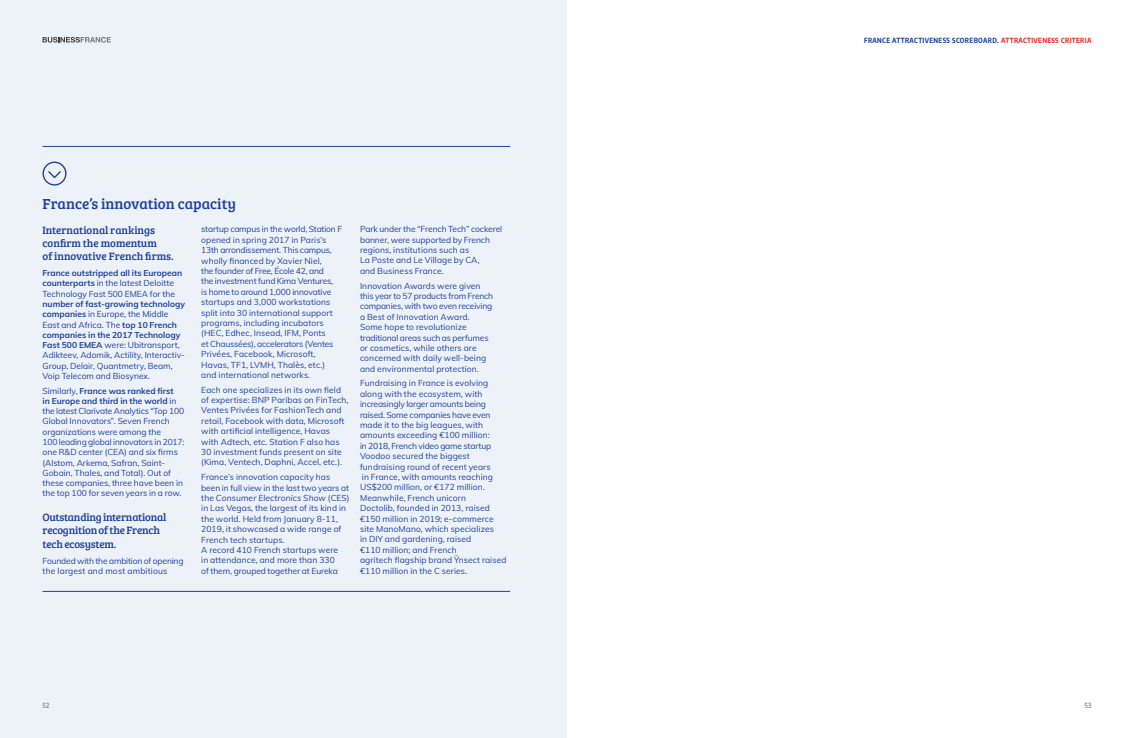
<style>
.page{position:relative;width:1134px;height:738px;background:#fff}
.page>*{position:absolute;margin:0;border:0;box-sizing:border-box;transform-origin:0 0}
.t1{font:15px "Bree Serif";color:#20419a}
.t2{font:11px/13.3px "Bree Serif";color:#20419a}
.t3{font:11px/13.3px "Bree Serif";letter-spacing:-.02em;color:#20419a}
.t4{font:8.5px/10.4px "Muli";letter-spacing:.01em;color:#20419a}
.t5{font:8.5px/10.3px "Muli";letter-spacing:-.02em;color:#20419a}
.t6{font:700 7px "Encode Sans Condensed";letter-spacing:.05em;color:#20419a}
.t7{font:700 7px "Encode Sans Condensed";color:#939598}
.s1{font-weight:700}
.s2{font-style:italic}
.s3{color:#ee2926}
</style>
<div class="page">
<div style="left:0;top:0;width:567px;height:737px;background:#edf2f9"></div>
<hr style="left:43px;top:146px;width:467px;height:1px;background:#20419a">
<svg style="left:43px;top:161px;width:24px;height:24px"></svg>
<hr style="left:43px;top:590px;width:467px;height:1px;background:#20419a">
<svg style="left:43px;top:37px;width:68px;height:6px"></svg>
<h1 class="t1" style="left:43px;top:193px;width:195px">France’s innovation capacity</h1>
<p class="t2" style="left:43px;top:222px;width:133px">International rankings confirm the momentum<br>of innovative French firms.</p>
<p class="t4" style="left:43px;top:267px;width:141px"><span class="s1">France outstripped all its European counterparts</span> in the latest Deloitte<br>Technology Fast 500 EMEA for the</p>
<p class="t4" style="left:43px;top:298px;width:144px"><span class="s1">number of fast-growing technology companies</span> in Europe, the Middle East and Africa. The <span class="s1">top 10 French companies in the 2017 Technology Fast 500 EMEA</span> were: Ubitransport, Adikteev, Adomik, Actility, Interactiv-Group, Delair, Quantmetry, Beam, Voip Telecom and Biosynex.</p>
<p class="t4" style="left:43px;top:384px;width:143px">Similarly, <span class="s1">France was ranked first<br>in Europe and third in the world</span> in the latest Clarivate Analytics “Top 100<br>Global Innovators”. Seven French organizations were among the<br>100 leading global innovators in 2017: one R&amp;D center (CEA) and six firms (Alstom, Arkema, Safran, Saint-Gobain, Thales, and Total). Out of these companies, three have been in the top 100 for seven years in a row.</p>
<p class="t3" style="left:43px;top:509px;width:125px">Outstanding international recognition of the French tech ecosystem.</p>
<p class="t5" style="left:43px;top:554px;width:143px">Founded with the ambition of opening the largest and most ambitious</p>
<p class="t4" style="left:201px;top:223px;width:142px">startup campus in the world, Station F opened in spring 2017 in Paris’s 13th arrondissement. This campus, wholly financed by Xavier Niel,<br>the founder of Free, École 42, and<br>the investment fund Kima Ventures,<br>is home to around 1,000 innovative startups and 3,000 workstations split into 30 international support programs, including incubators (HEC, Edhec, Insead, IFM, Ponts<br>et Chaussées), accelerators (Ventes Privées, Facebook, Microsoft, Havas, TF1, LVMH, Thalès, etc.) and international networks.</p>
<p class="t4" style="left:201px;top:383px;width:149px">Each one specializes in its own field of expertise: BNP Paribas on FinTech, Ventes Privées for FashionTech and retail, Facebook with data, Microsoft with artificial intelligence, Havas with Adtech, etc. Station F also has 30 investment funds present on site (Kima, Ventech, Daphni, Accel, etc.).</p>
<p class="t4" style="left:201px;top:471px;width:150px">France’s innovation capacity has been in full view in the last two years at the <span class="s2">Consumer Electronics Show</span> (CES) in Las Vegas, the largest of its kind in the world. Held from January 8-11, 2019, it showcased a wide range of French tech startups.<br>A record 410 French startups were<br>in attendance, and more than 330<br>of them, grouped together at Eureka</p>
<p class="t4" style="left:360px;top:223px;width:144px">Park under the “French Tech” cockerel banner, were supported by French regions, institutions such as<br>La Poste and Le Village by CA,<br>and Business France.</p>
<p class="t4" style="left:360px;top:279px;width:135px">Innovation Awards were given this year to 57 products from French companies, with two even receiving a Best of Innovation Award.<br>Some hope to revolutionize traditional areas such as perfumes or cosmetics, while others are concerned with daily well-being and environmental protection.</p>
<p class="t4" style="left:360px;top:377px;width:148px">Fundraising in France is evolving along with the ecosystem, with increasingly larger amounts being raised. Some companies have even made it to the big leagues, with amounts exceeding €100 million:<br>in 2018, French video game startup<br>Voodoo secured the biggest fundraising round of recent years<br>in France, with amounts reaching<br>US$200 million, or €172 million.<br>Meanwhile, French unicorn<br>Doctolib, founded in 2013, raised €150 million in 2019; e-commerce site ManoMano, which specializes<br>in DIY and gardening, raised<br>€110 million; and French<br>agritech flagship brand Ÿnsect raised €110 million in the C series.</p>
<p class="t6" style="left:864px;top:35px;width:229px">FRANCE ATTRACTIVENESS SCOREBOARD. <span class="s3">ATTRACTIVENESS CRITERIA</span></p>
<p class="t7" style="left:43px;top:699px;width:8px">52</p>
<p class="t7" style="left:1084px;top:699px;width:9px">53</p>
</div>
